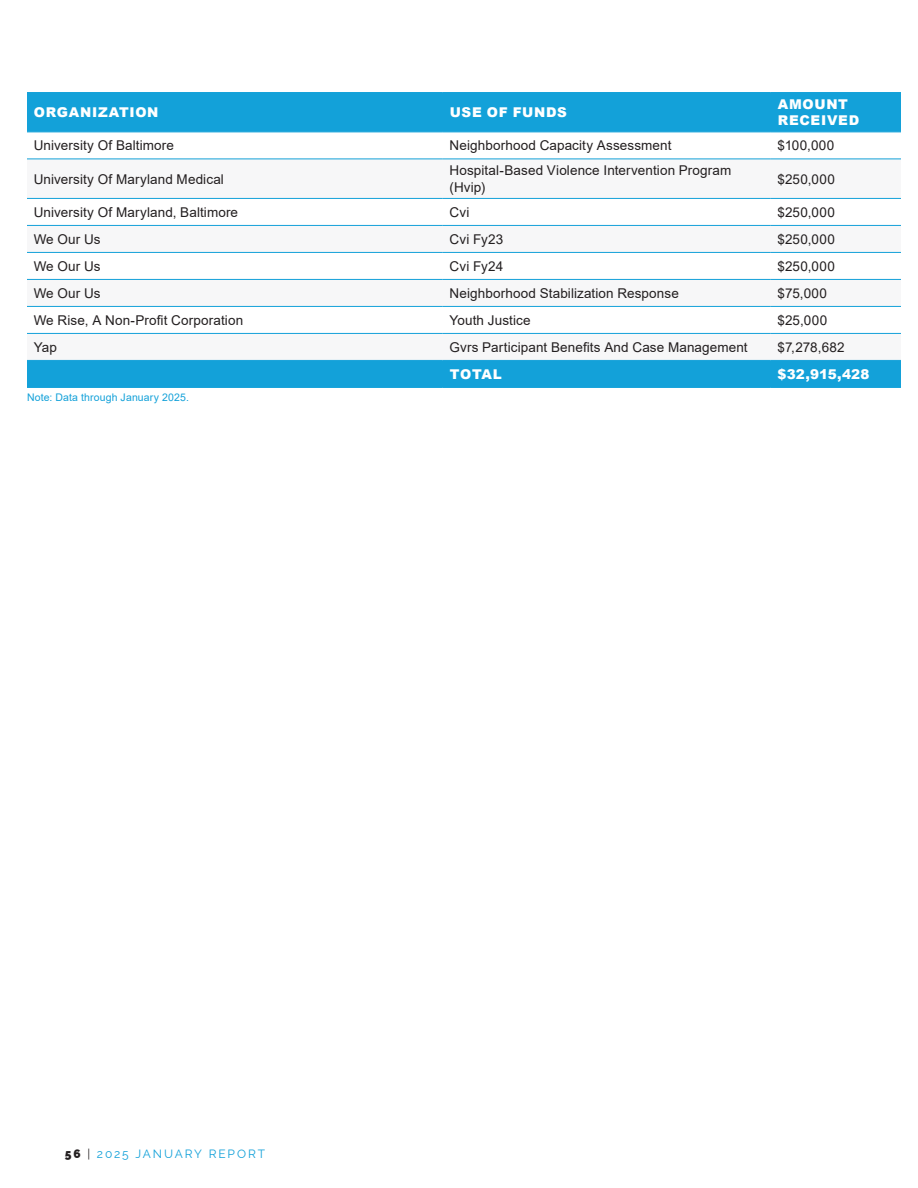
<style>
.page{position:relative;width:918px;height:1188px;background:#fff}
.page>*{position:absolute;margin:0;border:0;box-sizing:border-box;transform-origin:0 0}
.Table_Text{font:13.5px/16.2px "Arial";letter-spacing:.01em;color:#231f20}
.Header_Table_Text{font:900 13.5px/16.2px "Arial";letter-spacing:.05em;color:#fff}
.t1{font:12px "Raleway";letter-spacing:.155em;color:#13a1d9}
.Table_Footnote{font:10.5px "Arial";letter-spacing:.015em;color:#13a1d9}
.s1{font-weight:900;color:#231f20}
.s2{color:#231f20}
</style>
<div class="page">
<div style="left:27px;top:93px;width:874px;height:294px;background:#13a1d9"></div>
<svg style="left:27px;top:133px;width:874px;height:26px"></svg>
<svg style="left:27px;top:160px;width:874px;height:200px"></svg>
<hr style="left:27px;top:92px;width:416px;height:1px;background:#13a1d9">
<hr style="left:443px;top:92px;width:328px;height:1px;background:#13a1d9">
<hr style="left:771px;top:92px;width:130px;height:1px;background:#13a1d9">
<hr style="left:27px;top:132px;width:416px;height:1px;background:#13a1d9">
<hr style="left:443px;top:132px;width:328px;height:1px;background:#13a1d9">
<hr style="left:771px;top:132px;width:130px;height:1px;background:#13a1d9">
<hr style="left:27px;top:159px;width:416px;height:1px;background:#13a1d9">
<hr style="left:443px;top:159px;width:328px;height:1px;background:#13a1d9">
<hr style="left:771px;top:159px;width:130px;height:1px;background:#13a1d9">
<hr style="left:27px;top:198px;width:416px;height:1px;background:#13a1d9">
<hr style="left:443px;top:198px;width:328px;height:1px;background:#13a1d9">
<hr style="left:771px;top:198px;width:130px;height:1px;background:#13a1d9">
<hr style="left:27px;top:225px;width:416px;height:1px;background:#13a1d9">
<hr style="left:443px;top:225px;width:328px;height:1px;background:#13a1d9">
<hr style="left:771px;top:225px;width:130px;height:1px;background:#13a1d9">
<hr style="left:27px;top:252px;width:416px;height:1px;background:#13a1d9">
<hr style="left:443px;top:252px;width:328px;height:1px;background:#13a1d9">
<hr style="left:771px;top:252px;width:130px;height:1px;background:#13a1d9">
<hr style="left:27px;top:279px;width:416px;height:1px;background:#13a1d9">
<hr style="left:443px;top:279px;width:328px;height:1px;background:#13a1d9">
<hr style="left:771px;top:279px;width:130px;height:1px;background:#13a1d9">
<hr style="left:27px;top:306px;width:416px;height:1px;background:#13a1d9">
<hr style="left:443px;top:306px;width:328px;height:1px;background:#13a1d9">
<hr style="left:771px;top:306px;width:130px;height:1px;background:#13a1d9">
<hr style="left:27px;top:333px;width:416px;height:1px;background:#13a1d9">
<hr style="left:443px;top:333px;width:328px;height:1px;background:#13a1d9">
<hr style="left:771px;top:333px;width:130px;height:1px;background:#13a1d9">
<hr style="left:27px;top:360px;width:416px;height:1px;background:#13a1d9">
<hr style="left:443px;top:360px;width:328px;height:1px;background:#13a1d9">
<hr style="left:771px;top:360px;width:130px;height:1px;background:#13a1d9">
<hr style="left:27px;top:387px;width:416px;height:1px;background:#13a1d9">
<hr style="left:443px;top:387px;width:328px;height:1px;background:#13a1d9">
<hr style="left:771px;top:387px;width:130px;height:1px;background:#13a1d9">
<p class="Header_Table_Text" style="left:34px;top:104px;width:126px">ORGANIZATION</p>
<p class="Header_Table_Text" style="left:450px;top:104px;width:119px">USE OF FUNDS</p>
<p class="Header_Table_Text" style="left:778px;top:96px;width:83px">AMOUNT<br>RECEIVED</p>
<p class="Table_Text" style="left:34px;top:137px;width:142px">University Of Baltimore</p>
<p class="Table_Text" style="left:450px;top:137px;width:223px">Neighborhood Capacity Assessment</p>
<p class="Table_Text" style="left:778px;top:137px;width:58px">$100,000</p>
<p class="Table_Text" style="left:34px;top:171px;width:192px">University Of Maryland Medical</p>
<p class="Table_Text" style="left:450px;top:163px;width:283px">Hospital-Based Violence Intervention Program (Hvip)</p>
<p class="Table_Text" style="left:778px;top:171px;width:59px">$250,000</p>
<p class="Table_Text" style="left:34px;top:204px;width:206px">University Of Maryland, Baltimore</p>
<p class="Table_Text" style="left:450px;top:204px;width:21px">Cvi</p>
<p class="Table_Text" style="left:778px;top:204px;width:59px">$250,000</p>
<p class="Table_Text" style="left:34px;top:231px;width:68px">We Our Us</p>
<p class="Table_Text" style="left:450px;top:231px;width:55px">Cvi Fy23</p>
<p class="Table_Text" style="left:778px;top:231px;width:59px">$250,000</p>
<p class="Table_Text" style="left:34px;top:258px;width:68px">We Our Us</p>
<p class="Table_Text" style="left:450px;top:258px;width:55px">Cvi Fy24</p>
<p class="Table_Text" style="left:778px;top:258px;width:59px">$250,000</p>
<p class="Table_Text" style="left:34px;top:285px;width:68px">We Our Us</p>
<p class="Table_Text" style="left:450px;top:285px;width:231px">Neighborhood Stabilization Response</p>
<p class="Table_Text" style="left:778px;top:285px;width:51px">$75,000</p>
<p class="Table_Text" style="left:34px;top:312px;width:211px">We Rise, A Non-Profit Corporation</p>
<p class="Table_Text" style="left:450px;top:312px;width:83px">Youth Justice</p>
<p class="Table_Text" style="left:778px;top:312px;width:51px">$25,000</p>
<p class="Table_Text" style="left:34px;top:339px;width:25px">Yap</p>
<p class="Table_Text" style="left:450px;top:339px;width:300px">Gvrs Participant Benefits And Case Management</p>
<p class="Table_Text" style="left:778px;top:339px;width:69px">$7,278,682</p>
<p class="Header_Table_Text" style="left:450px;top:365px;width:54px">TOTAL</p>
<p class="Header_Table_Text" style="left:778px;top:365px;width:94px">$32,915,428</p>
<p class="Table_Footnote" style="left:27px;top:390px;width:164px">Note: Data through January 2025.</p>
<p class="t1" style="left:65px;top:1144px;width:202px"><span class="s1">56</span> <span class="s2">|</span> 2025 JANUARY REPORT</p>
</div>
